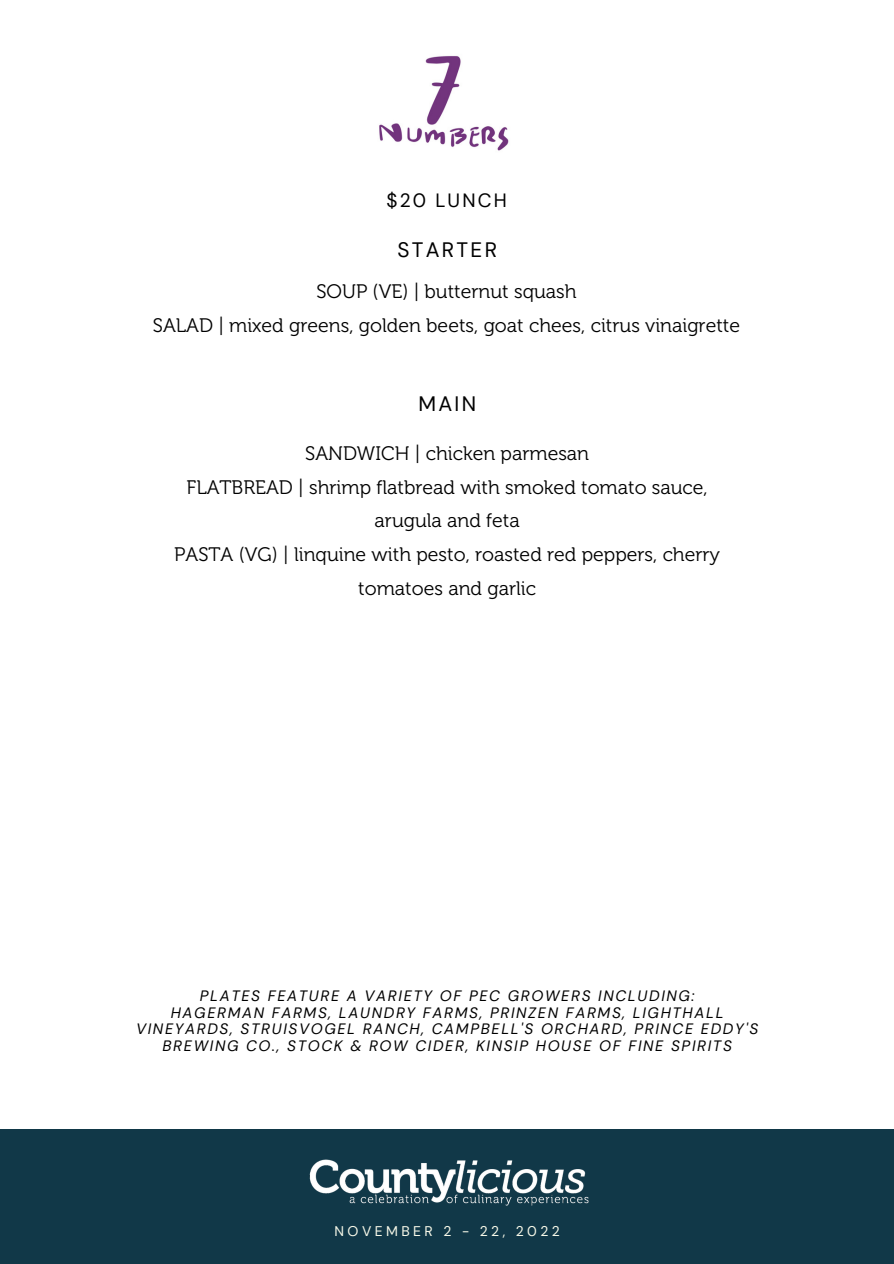
<style>
.page{position:relative;width:894px;height:1264px;background:#fff}
.page>*{position:absolute;margin:0;border:0;box-sizing:border-box;transform-origin:0 0}
.t1{font:20.85px "DM Sans";letter-spacing:.11em;color:#000}
.t2{font:19.5px/33.8px "Museo 300";color:#000;text-align:center}
.t3{font:19.2px "DM Sans";letter-spacing:.11em;color:#000}
.t4{font:italic 15px/17px "DM Sans";letter-spacing:.11em;color:#000;text-align:center}
.t5{font:13.95px "DM Sans";letter-spacing:.245em;color:#f7f8e8}
</style>
<div class="page">
<div style="left:0;top:1129px;width:893px;height:134px;background:#113848"></div>
<img style="left:309px;top:1159px;width:280px;height:47px">
<img style="left:379px;top:56px;width:130px;height:95px">
<p class="t3" style="left:386px;top:188px;width:122px">$20 LUNCH</p>
<p class="t1" style="left:397px;top:236px;width:101px">STARTER</p>
<p class="t2" style="left:153px;top:275px;width:588px">SOUP (VE) | butternut squash<br>SALAD | mixed greens, golden beets, goat chees, citrus vinaigrette</p>
<p class="t1" style="left:418px;top:390px;width:59px">MAIN</p>
<p class="t2" style="left:174px;top:436px;width:547px">SANDWICH | chicken parmesan<br>FLATBREAD | shrimp flatbread with smoked tomato sauce, arugula and feta<br>PASTA (VG) | linquine with pesto, roasted red peppers, cherry tomatoes and garlic</p>
<p class="t4" style="left:136px;top:987px;width:623px">PLATES FEATURE A VARIETY OF PEC GROWERS INCLUDING:<br>HAGERMAN FARMS, LAUNDRY FARMS, PRINZEN FARMS, LIGHTHALL VINEYARDS, STRUISVOGEL RANCH, CAMPBELL'S ORCHARD, PRINCE EDDY'S BREWING CO., STOCK &amp; ROW CIDER, KINSIP HOUSE OF FINE SPIRITS</p>
<p class="t5" style="left:334px;top:1222px;width:227px">NOVEMBER 2 - 22, 2022</p>
</div>
